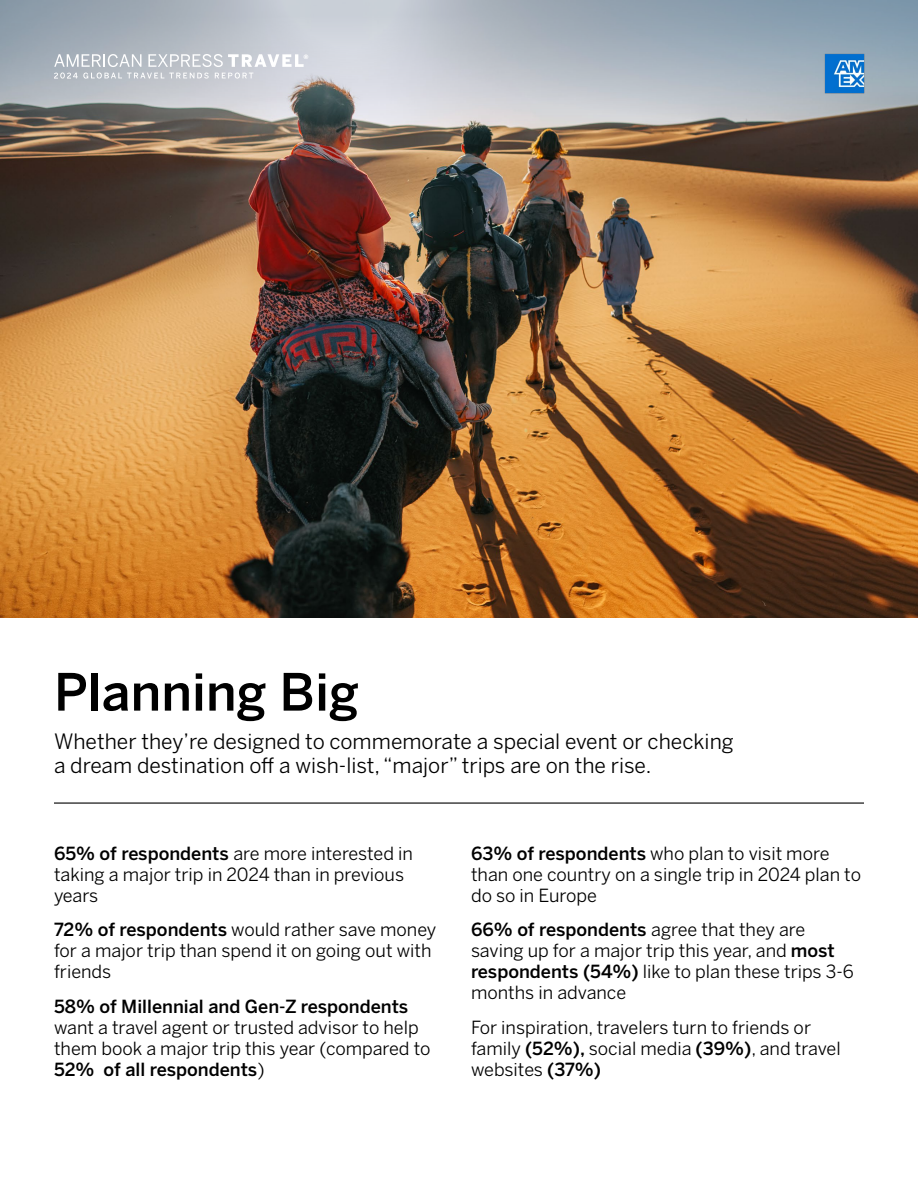
<style>
.page{position:relative;width:918px;height:1188px;background:#fff}
.page>*{position:absolute;margin:0;border:0;box-sizing:border-box;transform-origin:0 0}
.t1{font:500 51px "Benton Sans";color:#000}
.t2{font:21px/24px "Benton Sans";color:#000}
.t3{font:18px/21px "Benton Sans";color:#000}
.t4{font:500 18px "Benton Sans";color:#000}
.t5{font:900 9.9px "Benton Sans";color:#fff}
.s1{font-weight:500}
</style>
<div class="page">
<hr style="left:54px;top:802px;width:810px;height:2px;background:#000">
<img style="left:0;top:155px;width:918px;height:463px">
<svg style="left:0;top:0;width:918px;height:155px;background:#a0a2a4"></svg>
<svg style="left:54px;top:73px;width:155px;height:6px"></svg>
<svg style="left:215px;top:73px;width:38px;height:6px"></svg>
<svg style="left:54px;top:54px;width:87px;height:13px"></svg>
<svg style="left:148px;top:54px;width:156px;height:13px"></svg>
<img style="left:817px;top:46px;width:55px;height:55px">
<p class="t5" style="left:303px;top:52px;width:7px">®</p>
<h1 class="t1" style="left:54px;top:661px;width:306px">Planning Big</h1>
<p class="t2" style="left:54px;top:729px;width:681px">Whether they’re designed to commemorate a special event or checking a dream destination off a wish-list, “major” trips are on the rise.</p>
<p class="t3" style="left:54px;top:843px;width:360px"><span class="s1">65% of respondents</span> are more interested in taking a major trip in 2024 than in previous years</p>
<p class="t3" style="left:54px;top:919px;width:384px"><span class="s1">72% of respondents</span> would rather save money for a major trip than spend it on going out with friends</p>
<p class="t4" style="left:54px;top:995px;width:356px">58% of Millennial and Gen-Z respondents</p>
<p class="t3" style="left:54px;top:1017px;width:378px">want a travel agent or trusted advisor to help them book a major trip this year (compared to<br><span class="s1">52% of all respondents</span>)</p>
<p class="t3" style="left:471px;top:843px;width:392px"><span class="s1">63% of respondents</span> who plan to visit more than one country on a single trip in 2024 plan to do so in Europe</p>
<p class="t3" style="left:471px;top:919px;width:384px"><span class="s1">66% of respondents</span> agree that they are saving up for a major trip this year, and <span class="s1">most respondents (54%)</span> like to plan these trips 3-6 months in advance</p>
<p class="t3" style="left:471px;top:1017px;width:371px">For inspiration, travelers turn to friends or family <span class="s1">(52%),</span> social media <span class="s1">(39%)</span>, and travel websites <span class="s1">(37%)</span></p>
</div>
